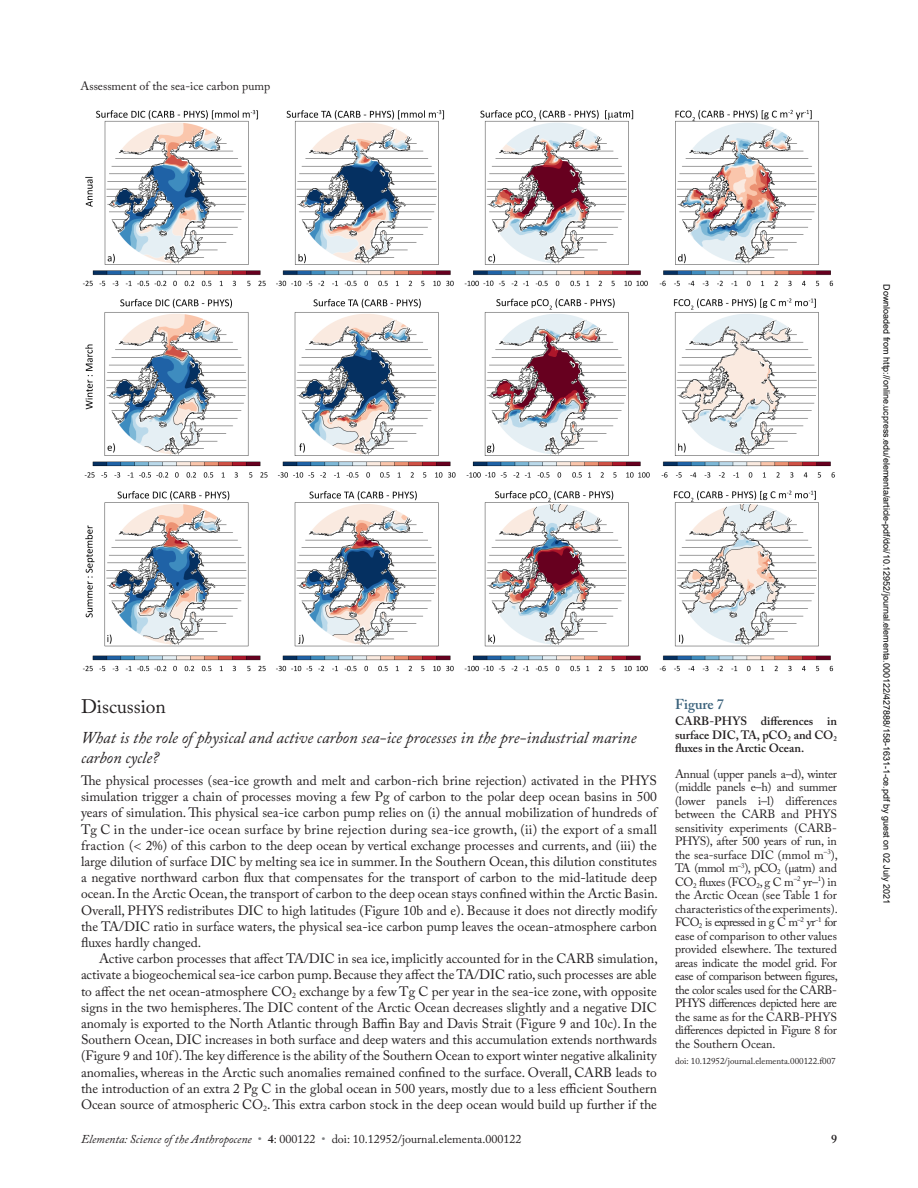
<style>
.page{position:relative;width:918px;height:1188px;background:#fff}
.page>*{position:absolute;margin:0;border:0;box-sizing:border-box;transform-origin:0 0}
._1_hd{font:19.5px "Adobe Caslon Pro";color:#231f20}
._2_hd_nospace{font:italic 16.5px/19.8px "Adobe Caslon Pro";color:#231f20}
.fig_num{font:600 14.25px "Adobe Caslon Pro";color:#38607a}
.text_f{font:13.5px/16.2px "Adobe Caslon Pro";color:#231f20;text-align:justify}
.text{font:13.5px/16.2px "Adobe Caslon Pro";color:#231f20;text-align:justify}
.fig_cap{font:12px/13.5px "Adobe Caslon Pro";color:#231f20;text-align:justify}
.Running_Foot{font:12px "Adobe Caslon Pro";color:#231f20}
.fig_ttl{font:600 12px/13.5px "Adobe Caslon Pro";color:#231f20;text-align:justify}
.t1{font:9px "Arial";color:#000}
.fig_doi{font:9px "Adobe Caslon Pro";color:#231f20}
.s1{font-style:italic}
.s2{color:#808285}
.s3{font-weight:600}
</style>
<div class="page">
<img style="left:82px;top:109px;width:753px;height:563px">
<p class="fig_cap" style="left:81px;top:79px;width:191px">Assessment of the sea-ice carbon pump</p>
<p class="_1_hd" style="left:81px;top:694px;width:86px">Discussion</p>
<p class="_2_hd_nospace" style="left:81px;top:727px;width:557px">What is the role of physical and active carbon sea-ice processes in the pre-industrial marine carbon cycle?</p>
<p class="text_f" style="left:81px;top:772px;width:578px">The physical processes (sea-ice growth and melt and carbon-rich brine rejection) activated in the PHYS simulation trigger a chain of processes moving a few Pg of carbon to the polar deep ocean basins in 500 years of simulation. This physical sea-ice carbon pump relies on (i) the annual mobilization of hundreds of Tg C in the under-ice ocean surface by brine rejection during sea-ice growth, (ii) the export of a small fraction ( 2%) of this carbon to the deep ocean by vertical exchange processes and currents, and (iii) the large dilution of surface DIC by melting sea ice in summer. In the Southern Ocean, this dilution constitutes a negative northward carbon flux that compensates for the transport of carbon to the mid-latitude deep ocean. In the Arctic Ocean, the transport of carbon to the deep ocean stays confined within the Arctic Basin.<br>Overall, PHYS redistributes DIC to high latitudes (Figure 10b and e). Because it does not directly modify the TA/DIC ratio in surface waters, the physical sea-ice carbon pump leaves the ocean-atmosphere carbon fluxes hardly changed.</p>
<p class="text" style="left:81px;top:950px;width:578px;text-indent:18px">Active carbon processes that affect TA/DIC in sea ice, implicitly accounted for in the CARB simulation, activate a biogeochemical sea-ice carbon pump. Because they affect the TA/DIC ratio, such processes are able to affect the net ocean-atmosphere CO<sub>2</sub> exchange by a few Tg C per year in the sea-ice zone, with opposite signs in the two hemispheres. The DIC content of the Arctic Ocean decreases slightly and a negative DIC anomaly is exported to the North Atlantic through Baffin Bay and Davis Strait (Figure 9 and 10c). In the Southern Ocean, DIC increases in both surface and deep waters and this accumulation extends northwards (Figure 9 and 10f). The key difference is the ability of the Southern Ocean to export winter negative alkalinity anomalies, whereas in the Arctic such anomalies remained confined to the surface. Overall, CARB leads to the introduction of an extra 2 Pg C in the global ocean in 500 years, mostly due to a less efficient Southern Ocean source of atmospheric CO<sub>2</sub>. This extra carbon stock in the deep ocean would build up further if the</p>
<p class="fig_num" style="left:675px;top:696px;width:50px">Figure 7</p>
<p class="fig_ttl" style="left:675px;top:714px;width:163px">CARB-PHYS differences in surface DIC, TA, pCO<sub>2</sub> and CO<sub>2 </sub>fluxes in the Arctic Ocean.</p>
<p class="fig_cap" style="left:675px;top:767px;width:164px">Annual (upper panels a–d), winter (middle panels e–h) and summer (lower panels i–l) differences between the CARB and PHYS sensitivity experiments (CARB-PHYS), after 500 years of run, in the sea-surface DIC (mmol m<sup>–3</sup>), TA (mmol m<sup>–3</sup>), pCO<sub>2</sub> (µatm) and CO<sub>2</sub> fluxes (FCO<sub>2</sub>, g C m<sup>–2</sup> yr–<sup>1</sup>) in the Arctic Ocean (see Table 1 for characteristics of the experiments).<br>FCO<sub>2</sub> is expressed in g C m<sup>–2</sup> yr<sup>−1</sup> for ease of comparison to other values provided elsewhere. The textured areas indicate the model grid. For ease of comparison between figures, the color scales used for the CARB-PHYS differences depicted here are the same as for the CARB-PHYS differences depicted in Figure 8 for the Southern Ocean.</p>
<p class="fig_doi" style="left:675px;top:1056px;width:162px">doi: 10.12952/journal.elementa.000122.f007</p>
<p class="Running_Foot" style="left:81px;top:1132px;width:442px"><span class="s1">Elementa: Science of the Anthropocene</span> <span class="s2">•</span> <span class="s3">4</span>: 000122 <span class="s2">•</span> doi: 10.12952/journal.elementa.000122</p>
<p class="fig_ttl" style="left:831px;top:1132px;width:7px">9</p>
<p class="t1" style="left:890px;top:284px;width:621px;rotate:90deg">Downloaded from http://online.ucpress.edu/elementa/article-pdf/doi/10.12952/journal.elementa.000122/427888/158-1631-1-ce.pdf by guest on 02 July 2021</p>
</div>
